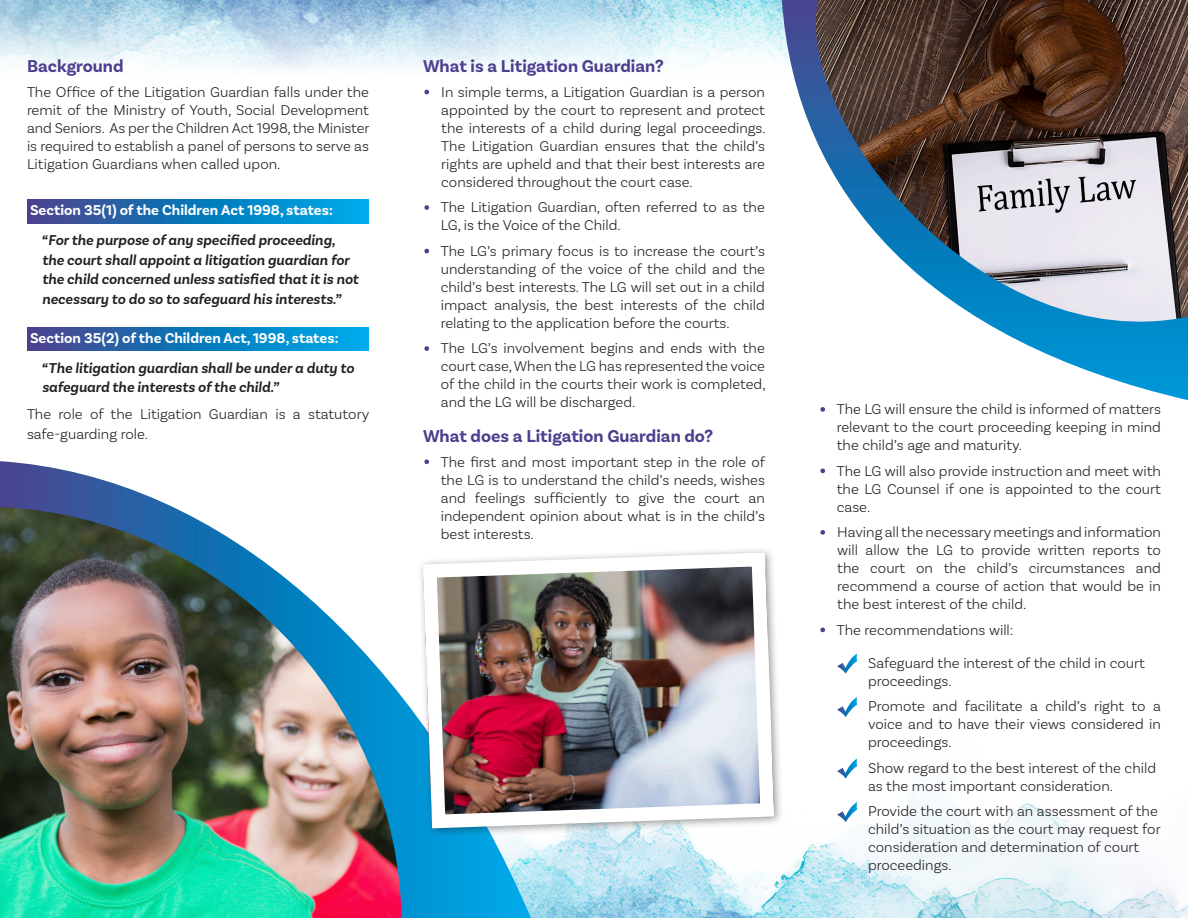
<style>
.page{position:relative;width:1188px;height:918px;background:#fff}
.page>*{position:absolute;margin:0;border:0;box-sizing:border-box;transform-origin:0 0}
.t1{font:700 18px "Basic Sans";color:#4c3f8e}
.t2{font:300 15px/18px "Basic Sans";color:#231f20;text-align:justify}
.t3{font:italic 600 15px/19.5px "Basic Sans";color:#231f20}
.t4{font:700 15px "Basic Sans";color:#fff}
.s1{font-family:"Calibri";font-weight:400;color:#fff}
</style>
<div class="page">
<img style="left:531px;top:758px;width:657px;height:160px">
<img style="left:0;top:0;width:782px;height:200px">
<svg style="left:27px;top:200px;width:342px;height:24px;background:#1577ba"></svg>
<svg style="left:27px;top:327px;width:342px;height:24px;background:#1577ba"></svg>
<svg style="left:0;top:461px;width:531px;height:457px"></svg>
<svg style="left:782px;top:0;width:406px;height:400px"></svg>
<img style="left:0;top:507px;width:402px;height:411px">
<svg style="left:837px;top:654px;width:20px;height:20px"></svg>
<svg style="left:837px;top:697px;width:20px;height:20px"></svg>
<svg style="left:837px;top:759px;width:20px;height:20px"></svg>
<svg style="left:837px;top:802px;width:20px;height:20px"></svg>
<div style="left:417px;top:547px;width:367px;height:292px;background:#231f20;opacity:.45"></div>
<img style="left:416px;top:546px;width:365px;height:289px">
<p class="t1" style="left:27px;top:55px;width:98px">Background</p>
<p class="t2" style="left:27px;top:83px;width:344px">The Office of the Litigation Guardian falls under the remit of the Ministry of Youth, Social Development and Seniors. As per the Children Act 1998, the Minister is required to establish a panel of persons to serve as Litigation Guardians when called upon.</p>
<p class="t4" style="left:30px;top:201px;width:304px">Section 35(1) of the Children Act 1998, states:</p>
<p class="t3" style="left:42px;top:231px;width:318px">“For the purpose of any specified proceeding, the court shall appoint a litigation guardian for the child concerned unless satisfied that it is not necessary to do so to safeguard his interests.”</p>
<p class="t4" style="left:30px;top:329px;width:310px">Section 35(2) of the Children Act, 1998, states:</p>
<p class="t3" style="left:42px;top:358px;width:314px">“The litigation guardian shall be under a duty to safeguard the interests of the child.”</p>
<p class="t2" style="left:27px;top:404px;width:344px;line-height:19.5px">The role of the Litigation Guardian is a statutory safe-guarding role.</p>
<p class="t1" style="left:423px;top:55px;width:242px">What is a Litigation Guardian?</p>
<p class="t2" style="left:441px;top:83px;width:326px;text-indent:-18px"><span class="s1">•</span> In simple terms, a Litigation Guardian is a person appointed by the court to represent and protect the interests of a child during legal proceedings.<br>The Litigation Guardian ensures that the child’s rights are upheld and that their best interests are considered throughout the court case.</p>
<p class="t2" style="left:441px;top:198px;width:326px;text-indent:-18px"><span class="s1">•</span> The Litigation Guardian, often referred to as the<br>LG, is the Voice of the Child.</p>
<p class="t2" style="left:441px;top:242px;width:326px;text-indent:-18px"><span class="s1">•</span> The LG’s primary focus is to increase the court’s understanding of the voice of the child and the child’s best interests. The LG will set out in a child impact analysis, the best interests of the child relating to the application before the courts.</p>
<p class="t2" style="left:441px;top:339px;width:326px;text-indent:-18px"><span class="s1">•</span> The LG’s involvement begins and ends with the court case, When the LG has represented the voice of the child in the courts their work is completed, and the LG will be discharged.</p>
<p class="t1" style="left:423px;top:425px;width:292px">What does a Litigation Guardian do?</p>
<p class="t2" style="left:441px;top:452px;width:326px;text-indent:-18px"><span class="s1">•</span> The first and most important step in the role of the LG is to understand the child’s needs, wishes and feelings sufficiently to give the court an independent opinion about what is in the child’s best interests.</p>
<p class="t2" style="left:837px;top:400px;width:326px;text-indent:-18px"><span class="s1">•</span> The LG will ensure the child is informed of matters relevant to the court proceeding keeping in mind the child’s age and maturity.</p>
<p class="t2" style="left:837px;top:461px;width:326px;text-indent:-18px"><span class="s1">•</span> The LG will also provide instruction and meet with the LG Counsel if one is appointed to the court case.</p>
<p class="t2" style="left:837px;top:523px;width:325px;text-indent:-18px"><span class="s1">•</span> Having all the necessary meetings and information will allow the LG to provide written reports to the court on the child’s circumstances and recommend a course of action that would be in the best interest of the child.</p>
<p class="t2" style="left:819px;top:620px;width:196px"><span class="s1">•</span> The recommendations will:</p>
<p class="t2" style="left:868px;top:653px;width:278px">Safeguard the interest of the child in court proceedings.</p>
<p class="t2" style="left:868px;top:697px;width:294px">Promote and facilitate a child’s right to a voice and to have their views considered in proceedings.</p>
<p class="t2" style="left:868px;top:758px;width:290px">Show regard to the best interest of the child as the most important consideration.</p>
<p class="t2" style="left:868px;top:802px;width:294px;text-align:left">Provide the court with an assessment of the child’s situation as the court may request for consideration and determination of court proceedings.</p>
</div>
